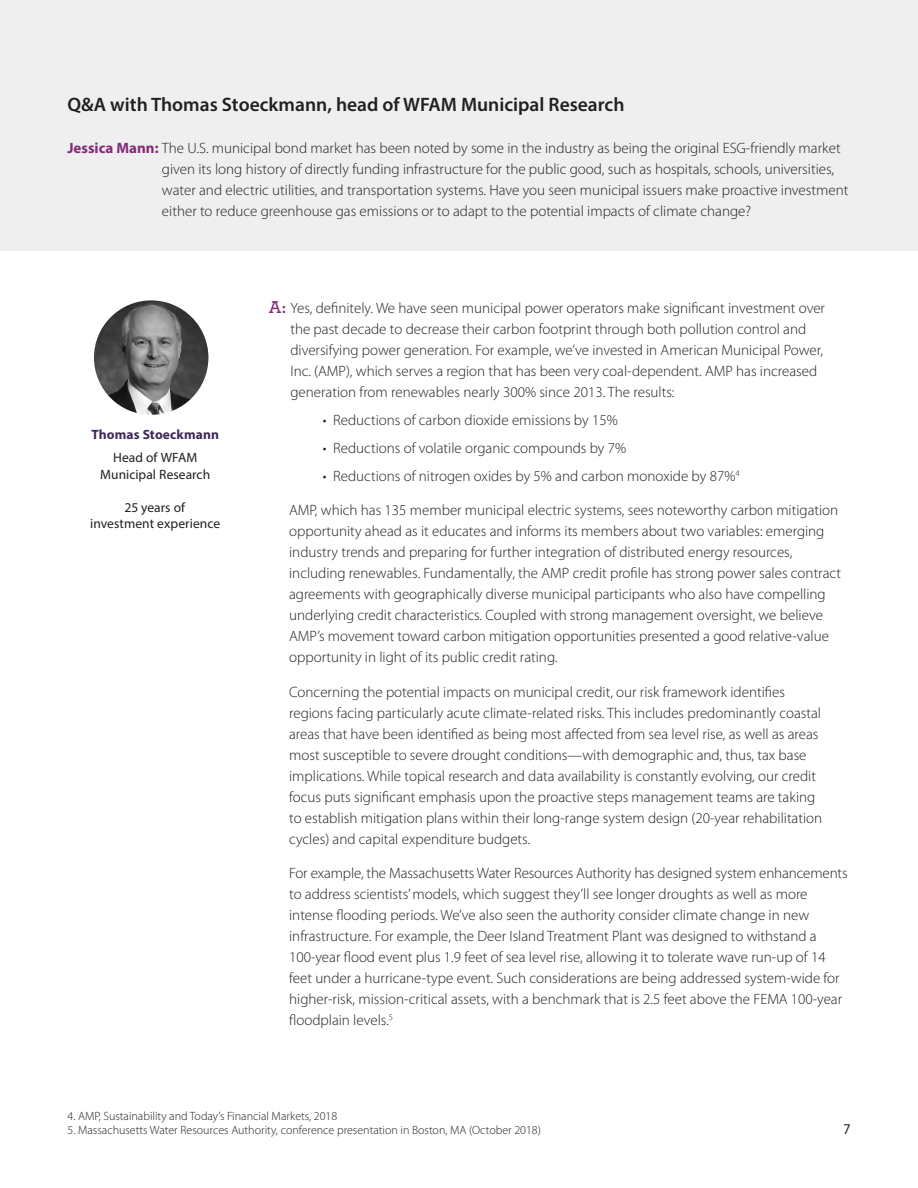
<style>
.page{position:relative;width:918px;height:1188px;background:#fff}
.page>*{position:absolute;margin:0;border:0;box-sizing:border-box;transform-origin:0 0}
.t1{font:600 19.5px "Myriad Pro";color:#231f20}
.t2{font:300 15px/21px "Myriad Pro";color:#231f20}
.t3{font:semi-condensed 15px "Myriad Pro";color:#231f20}
.t4{font:13.5px/16.5px "Myriad Pro";letter-spacing:.005em;color:#231f20;text-align:center}
.t5{font:700 13.5px "Myriad Pro";letter-spacing:.01em;color:#3f2857}
.t6{font:300 12px "Myriad Pro";color:#231f20}
.s1{font-weight:700;color:#842b77}
.s2{font-family:"Archer";font-weight:600;font-size:18px;color:#842b77}
</style>
<div class="page">
<div style="left:0;top:0;width:918px;height:250px;background:#efefef"></div>
<img style="left:94px;top:300px;width:114px;height:115px;border-radius:57px">
<h3 class="t1" style="left:68px;top:92px;width:559px">Q&amp;A with Thomas Stoeckmann, head of WFAM Municipal Research</h3>
<p class="t2" style="left:162px;top:137px;width:688px;text-indent:-94px"><span class="s1">Jessica Mann:</span> The U.S. municipal bond market has been noted by some in the industry as being the original ESG-friendly market given its long history of directly funding infrastructure for the public good, such as hospitals, schools, universities, water and electric utilities, and transportation systems. Have you seen municipal issuers make proactive investment either to reduce greenhouse gas emissions or to adapt to the potential impacts of climate change?</p>
<p class="t5" style="left:91px;top:426px;width:129px">Thomas Stoeckmann</p>
<p class="t4" style="left:100px;top:449px;width:111px">Head of WFAM<br>Municipal Research</p>
<p class="t4" style="left:90px;top:499px;width:131px">25 years of<br>investment experience</p>
<p class="t2" style="left:290px;top:298px;width:536px;text-indent:-21px"><span class="s2">A:</span> Yes, definitely. We have seen municipal power operators make significant investment over the past decade to decrease their carbon footprint through both pollution control and diversifying power generation. For example, we’ve invested in American Municipal Power, Inc. (AMP), which serves a region that has been very coal-dependent. AMP has increased generation from renewables nearly 300% since 2013. The results:</p>
<p class="t2" style="left:323px;top:410px;width:296px">• Reductions of carbon dioxide emissions by 15%</p>
<p class="t2" style="left:323px;top:437px;width:305px">• Reductions of volatile organic compounds by 7%</p>
<p class="t2" style="left:323px;top:465px;width:418px">• Reductions of nitrogen oxides by 5% and carbon monoxide by 87%<sup>4</sup></p>
<p class="t2" style="left:289px;top:500px;width:553px">AMP, which has 135 member municipal electric systems, sees noteworthy carbon mitigation opportunity ahead as it educates and informs its members about two variables: emerging industry trends and preparing for further integration of distributed energy resources, including renewables. Fundamentally, the AMP credit profile has strong power sales contract agreements with geographically diverse municipal participants who also have compelling underlying credit characteristics. Coupled with strong management oversight, we believe AMP’s movement toward carbon mitigation opportunities presented a good relative-value opportunity in light of its public credit rating.</p>
<p class="t2" style="left:289px;top:681px;width:535px">Concerning the potential impacts on municipal credit, our risk framework identifies regions facing particularly acute climate-related risks. This includes predominantly coastal areas that have been identified as being most affected from sea level rise, as well as areas most susceptible to severe drought conditions—with demographic and, thus, tax base implications. While topical research and data availability is constantly evolving, our credit focus puts significant emphasis upon the proactive steps management teams are taking to establish mitigation plans within their long-range system design (20-year rehabilitation cycles) and capital expenditure budgets.</p>
<p class="t2" style="left:289px;top:863px;width:560px">For example, the Massachusetts Water Resources Authority has designed system enhancements to address scientists’ models, which suggest they’ll see longer droughts as well as more intense flooding periods. We’ve also seen the authority consider climate change in new infrastructure. For example, the Deer Island Treatment Plant was designed to withstand a 100-year flood event plus 1.9 feet of sea level rise, allowing it to tolerate wave run-up of 14 feet under a hurricane-type event. Such considerations are being addressed system-wide for higher-risk, mission-critical assets, with a benchmark that is 2.5 feet above the FEMA 100-year floodplain levels.<sup>5</sup></p>
<p class="t6" style="left:68px;top:1108px;width:271px">4. AMP, Sustainability and Today’s Financial Markets, 2018</p>
<p class="t6" style="left:68px;top:1123px;width:475px">5. Massachusetts Water Resources Authority, conference presentation in Boston, MA (October 2018)</p>
<p class="t3" style="left:843px;top:1120px;width:9px">7</p>
</div>
